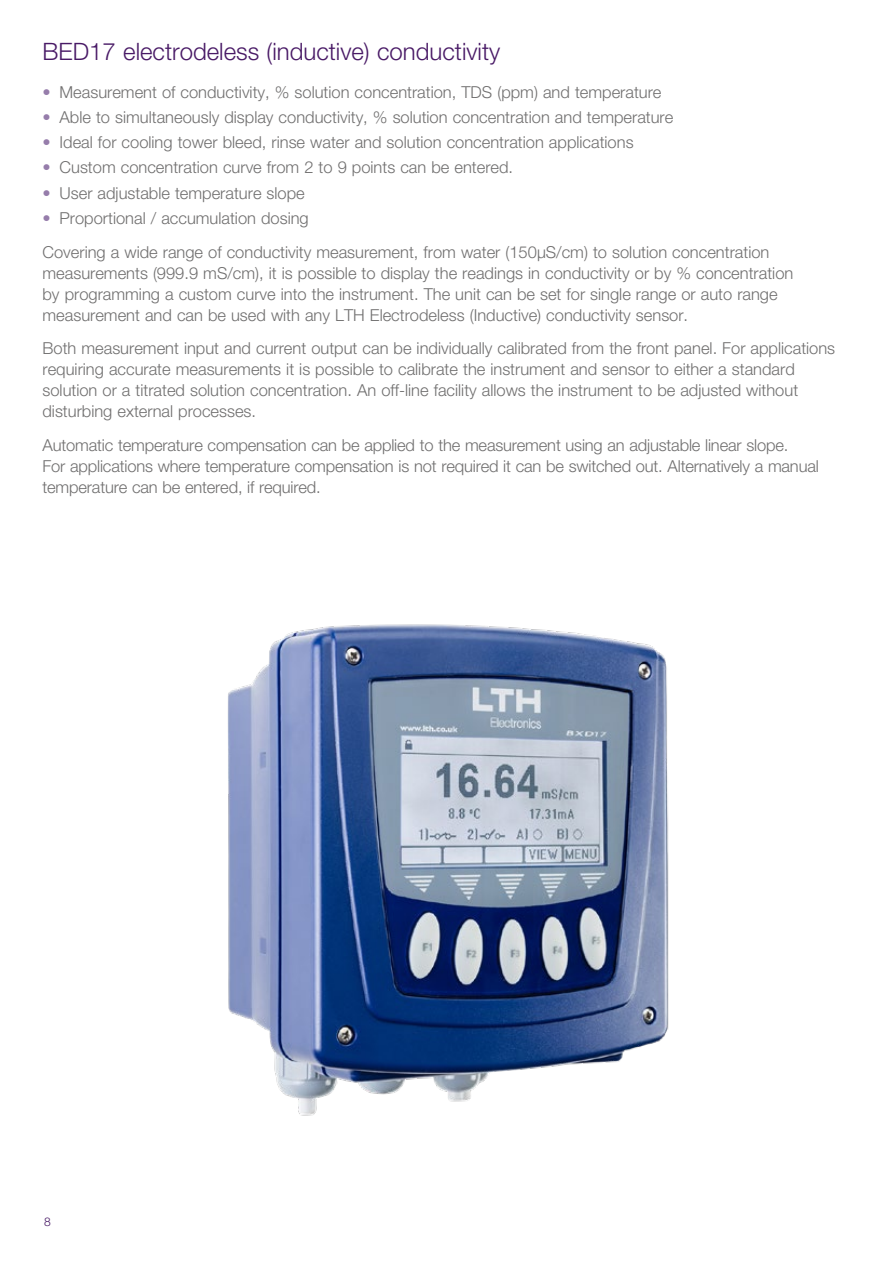
<style>
.page{position:relative;width:893px;height:1263px;background:#fff}
.page>*{position:absolute;margin:0;border:0;box-sizing:border-box;transform-origin:0 0}
.t1{font:300 24px "Helvetica Neue LT Pro";color:#491a66}
.t2{font:300 16.5px/21px "Helvetica Neue LT Pro";color:#706f6f}
.t3{font:300 12px "Helvetica Neue LT Pro";color:#491a66}
.s1{color:#967dab}
</style>
<div class="page">
<img style="left:227px;top:624px;width:442px;height:492px">
<h1 class="t1" style="left:43px;top:36px;width:459px">BED17 electrodeless (inductive) conductivity</h1>
<p class="t2" style="left:43px;top:81px;width:620px"><span class="s1">•</span> Measurement of conductivity, % solution concentration, TDS (ppm) and temperature</p>
<p class="t2" style="left:43px;top:106px;width:632px"><span class="s1">•</span> Able to simultaneously display conductivity, % solution concentration and temperature</p>
<p class="t2" style="left:43px;top:131px;width:593px"><span class="s1">•</span> Ideal for cooling tower bleed, rinse water and solution concentration applications</p>
<p class="t2" style="left:43px;top:157px;width:472px"><span class="s1">•</span> Custom concentration curve from 2 to 9 points can be entered.</p>
<p class="t2" style="left:43px;top:182px;width:264px"><span class="s1">•</span> User adjustable temperature slope</p>
<p class="t2" style="left:43px;top:201px;width:728px;line-height:33.8px"><span class="s1">•</span> Proportional / accumulation dosing<br>Covering a wide range of conductivity measurement, from water (150µS/cm) to solution concentration</p>
<p class="t2" style="left:43px;top:262px;width:752px">measurements (999.9 mS/cm), it is possible to display the readings in conductivity or by % concentration by programming a custom curve into the instrument. The unit can be set for single range or auto range measurement and can be used with any LTH Electrodeless (Inductive) conductivity sensor.</p>
<p class="t2" style="left:43px;top:338px;width:794px">Both measurement input and current output can be individually calibrated from the front panel. For applications requiring accurate measurements it is possible to calibrate the instrument and sensor to either a standard solution or a titrated solution concentration. An off-line facility allows the instrument to be adjusted without disturbing external processes.</p>
<p class="t2" style="left:43px;top:434px;width:778px">Automatic temperature compensation can be applied to the measurement using an adjustable linear slope.<br>For applications where temperature compensation is not required it can be switched out. Alternatively a manual temperature can be entered, if required.</p>
<p class="t3" style="left:44px;top:1214px;width:8px">8</p>
</div>
